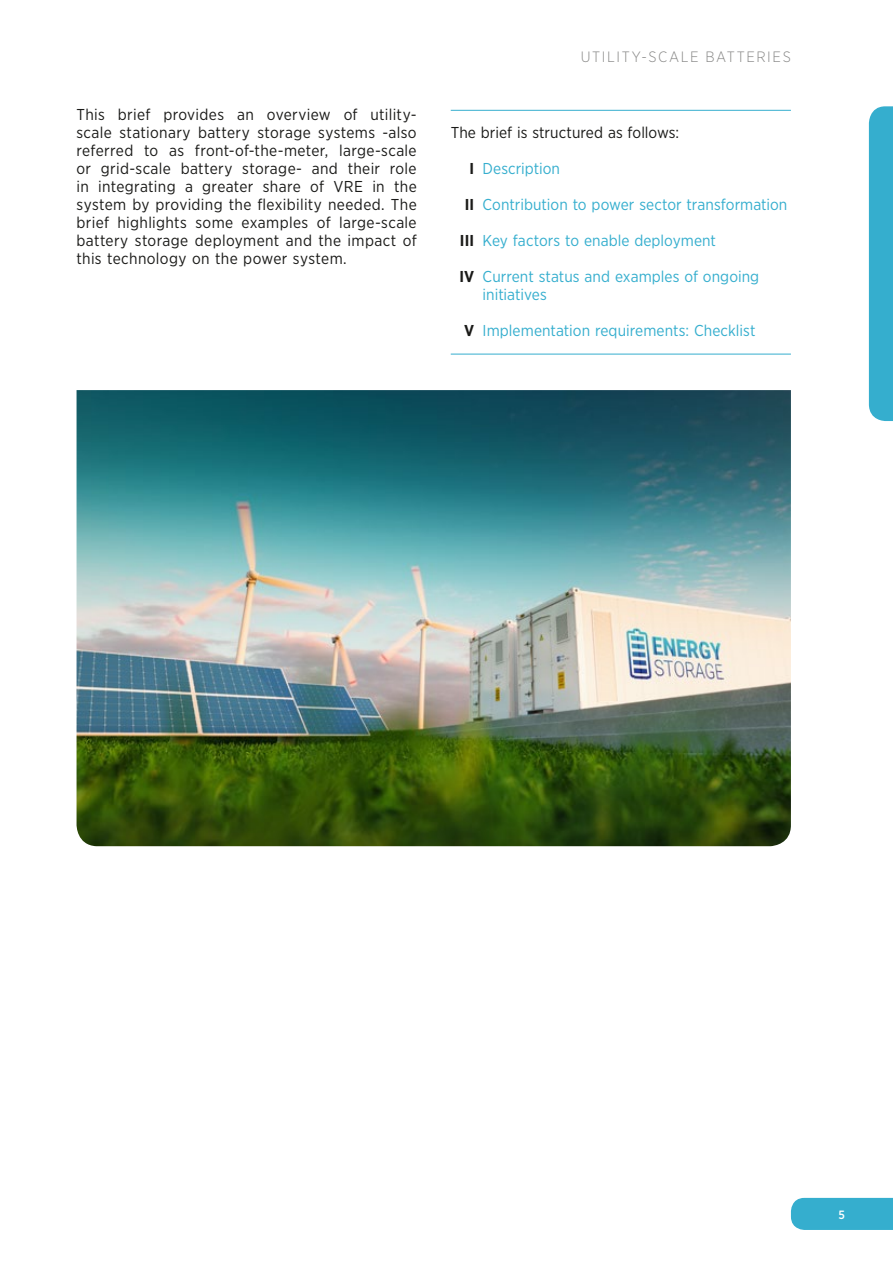
<style>
.page{position:relative;width:893px;height:1263px;background:#fff}
.page>*{position:absolute;margin:0;border:0;box-sizing:border-box;transform-origin:0 0}
.t1{font:15.75px/18px "Gotham Narrow";letter-spacing:.015em;color:#1a1a18;text-align:justify}
.t2{font:15.75px/18px "Gotham Narrow";color:#35aece}
.t3{font:300 15px "Gotham Narrow";letter-spacing:.105em;color:#878786}
.t4{font:500 12px "Gotham Narrow";color:#fff}
.s1{font-weight:700;color:#1a1a18}
</style>
<div class="page">
<div style="left:791px;top:1198px;width:102px;height:32px;background:#35aece"></div>
<div style="left:869px;top:106px;width:24px;height:315px;background:#35aece"></div>
<img style="left:77px;top:390px;width:714px;height:456px">
<hr style="left:451px;top:110px;width:340px;height:1px;background:#35aece">
<hr style="left:451px;top:354px;width:340px;height:1px;background:#35aece">
<p class="t1" style="left:77px;top:105px;width:342px">This brief provides an overview of utility&shy;scale stationary battery storage systems -also referred to as front-of-the-meter, large-scale or grid-scale battery storage- and their role in integrating a greater share of VRE in the system by providing the flexibility needed. The brief highlights some examples of large-scale battery storage deployment and the impact of this technology on the power system.</p>
<p class="t3" style="left:581px;top:47px;width:212px">UTILITY-SCALE BATTERIES</p>
<p class="t1" style="left:451px;top:123px;width:230px">The brief is structured as follows:</p>
<p class="t2" style="left:469px;top:159px;width:92px"><span class="s1">I</span> Description</p>
<p class="t2" style="left:465px;top:195px;width:324px"><span class="s1">II</span> Contribution to power sector transformation</p>
<p class="t2" style="left:460px;top:231px;width:258px"><span class="s1">III</span> Key factors to enable deployment</p>
<p class="t2" style="left:483px;top:267px;width:278px;text-indent:-23px"><span class="s1">IV</span> Current status and examples of ongoing initiatives</p>
<p class="t2" style="left:464px;top:321px;width:293px"><span class="s1">V</span> Implementation requirements: Checklist</p>
<p class="t4" style="left:838px;top:1207px;width:8px">5</p>
</div>
